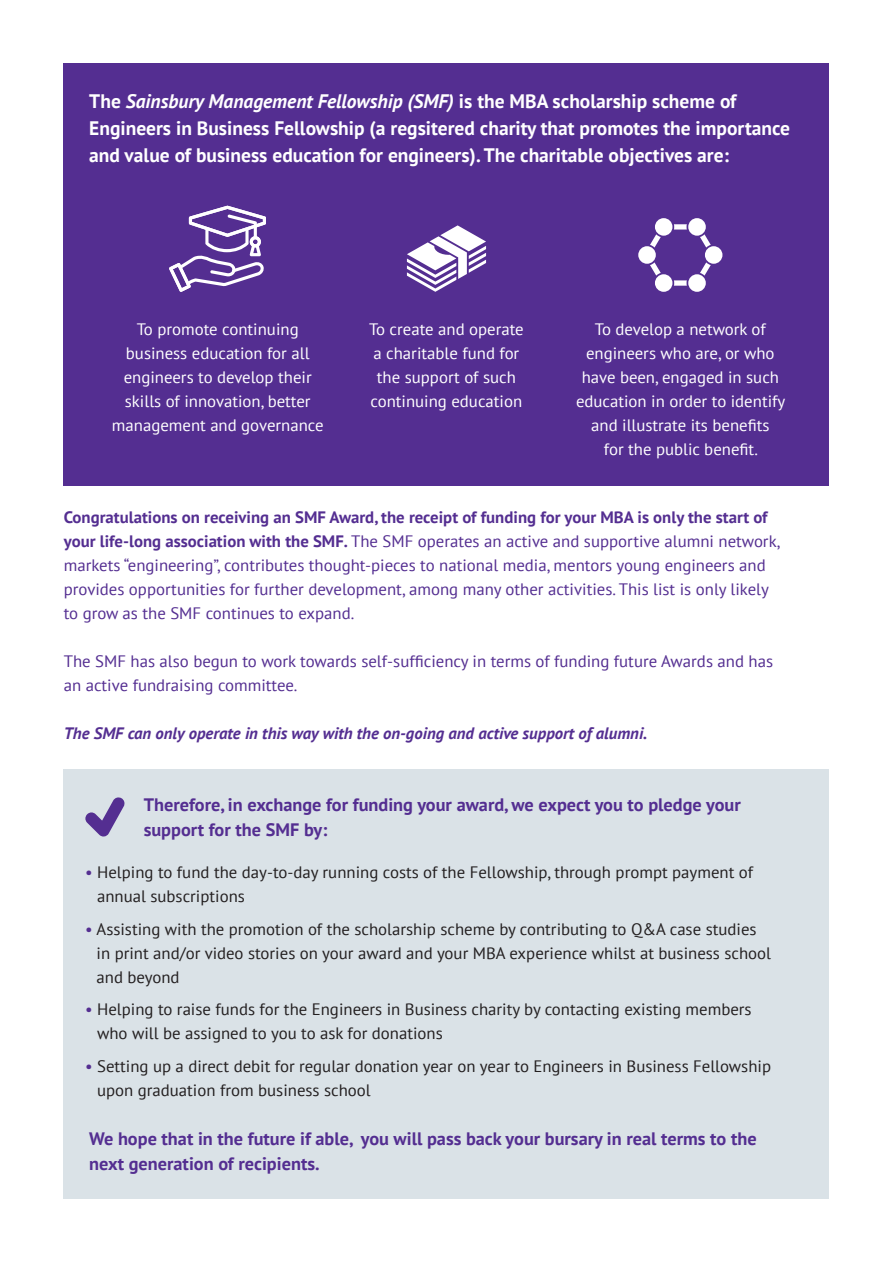
<style>
.page{position:relative;width:893px;height:1263px;background:#fff}
.page>*{position:absolute;margin:0;border:0;box-sizing:border-box;transform-origin:0 0}
.t1{font:700 19.5px/27px "PT Sans";color:#fff}
.t2{font:700 18px/25.5px "PT Sans";color:#542e91}
.t3{font:16.5px/24px "PT Sans";color:#231f20}
.t4{font:16.5px/24px "PT Sans";color:#542e91}
.t5{font:16.5px/24px "PT Sans";color:#fff;text-align:center}
.t6{font:italic 700 16.5px "PT Sans";color:#542e91}
.s1{font-style:italic}
.s2{font-weight:700}
.s3{color:#542e91}
</style>
<div class="page">
<div style="left:64px;top:770px;width:765px;height:429px;background:#dae2e7"></div>
<div style="left:64px;top:64px;width:765px;height:422px;background:#542e91"></div>
<svg style="left:169px;top:206px;width:97px;height:86px"></svg>
<svg style="left:407px;top:225px;width:79px;height:67px"></svg>
<svg style="left:674px;top:224px;width:13px;height:6px"></svg>
<svg style="left:650px;top:234px;width:11px;height:14px"></svg>
<svg style="left:700px;top:234px;width:11px;height:14px"></svg>
<svg style="left:674px;top:280px;width:13px;height:6px"></svg>
<svg style="left:700px;top:262px;width:11px;height:14px"></svg>
<svg style="left:650px;top:262px;width:11px;height:14px"></svg>
<div style="left:688px;top:274px;width:18px;height:18px;background:#fff;border-radius:50%"></div>
<div style="left:655px;top:274px;width:17px;height:18px;background:#fff;border-radius:50%"></div>
<div style="left:705px;top:246px;width:17px;height:18px;background:#fff;border-radius:50%"></div>
<div style="left:638px;top:246px;width:18px;height:18px;background:#fff;border-radius:50%"></div>
<div style="left:688px;top:218px;width:18px;height:18px;background:#fff;border-radius:50%"></div>
<div style="left:655px;top:218px;width:17px;height:18px;background:#fff;border-radius:50%"></div>
<svg style="left:85px;top:797px;width:40px;height:39px"></svg>
<p class="t1" style="left:89px;top:87px;width:702px">The <span class="s1">Sainsbury Management Fellowship (SMF)</span> is the MBA scholarship scheme of<br>Engineers in Business Fellowship (a regsitered charity that promotes the importance and value of business education for engineers). The charitable objectives are:</p>
<p class="t5" style="left:112px;top:317px;width:213px">To promote continuing business education for all engineers to develop their skills of innovation, better management and governance</p>
<p class="t5" style="left:369px;top:317px;width:156px">To create and operate a charitable fund for the support of such continuing education</p>
<p class="t5" style="left:576px;top:317px;width:211px">To develop a network of engineers who are, or who have been, engaged in such education in order to identify and illustrate its benefits<br>for the public benefit.</p>
<p class="t4" style="left:64px;top:504px;width:718px"><span class="s2">Congratulations on receiving an SMF Award, the receipt of funding for your MBA is only the start of your life-long association with the SMF.</span> The SMF operates an active and supportive alumni network, markets “engineering”, contributes thought-pieces to national media, mentors young engineers and provides opportunities for further development, among many other activities. This list is only likely to grow as the SMF continues to expand.</p>
<p class="t4" style="left:64px;top:648px;width:711px">The SMF has also begun to work towards self-sufficiency in terms of funding future Awards and has an active fundraising committee.</p>
<p class="t6" style="left:64px;top:722px;width:585px">The SMF can only operate in this way with the on-going and active support of alumni.</p>
<p class="t2" style="left:144px;top:791px;width:599px">Therefore, in exchange for funding your award, we expect you to pledge your support for the SMF by:</p>
<p class="t3" style="left:97px;top:860px;width:657px;text-indent:-12px"><span class="s3">•</span> Helping to fund the day-to-day running costs of the Fellowship, through prompt payment of annual subscriptions</p>
<p class="t3" style="left:97px;top:917px;width:676px;text-indent:-12px"><span class="s3">•</span> Assisting with the promotion of the scholarship scheme by contributing to Q&amp;A case studies in print and/or video stories on your award and your MBA experience whilst at business school and beyond</p>
<p class="t3" style="left:97px;top:997px;width:656px;text-indent:-12px"><span class="s3">•</span> Helping to raise funds for the Engineers in Business charity by contacting existing members who will be assigned to you to ask for donations</p>
<p class="t3" style="left:97px;top:1054px;width:675px;text-indent:-12px"><span class="s3">•</span> Setting up a direct debit for regular donation year on year to Engineers in Business Fellowship upon graduation from business school</p>
<p class="t2" style="left:89px;top:1125px;width:669px">We hope that in the future if able, you will pass back your bursary in real terms to the next generation of recipients.</p>
</div>
